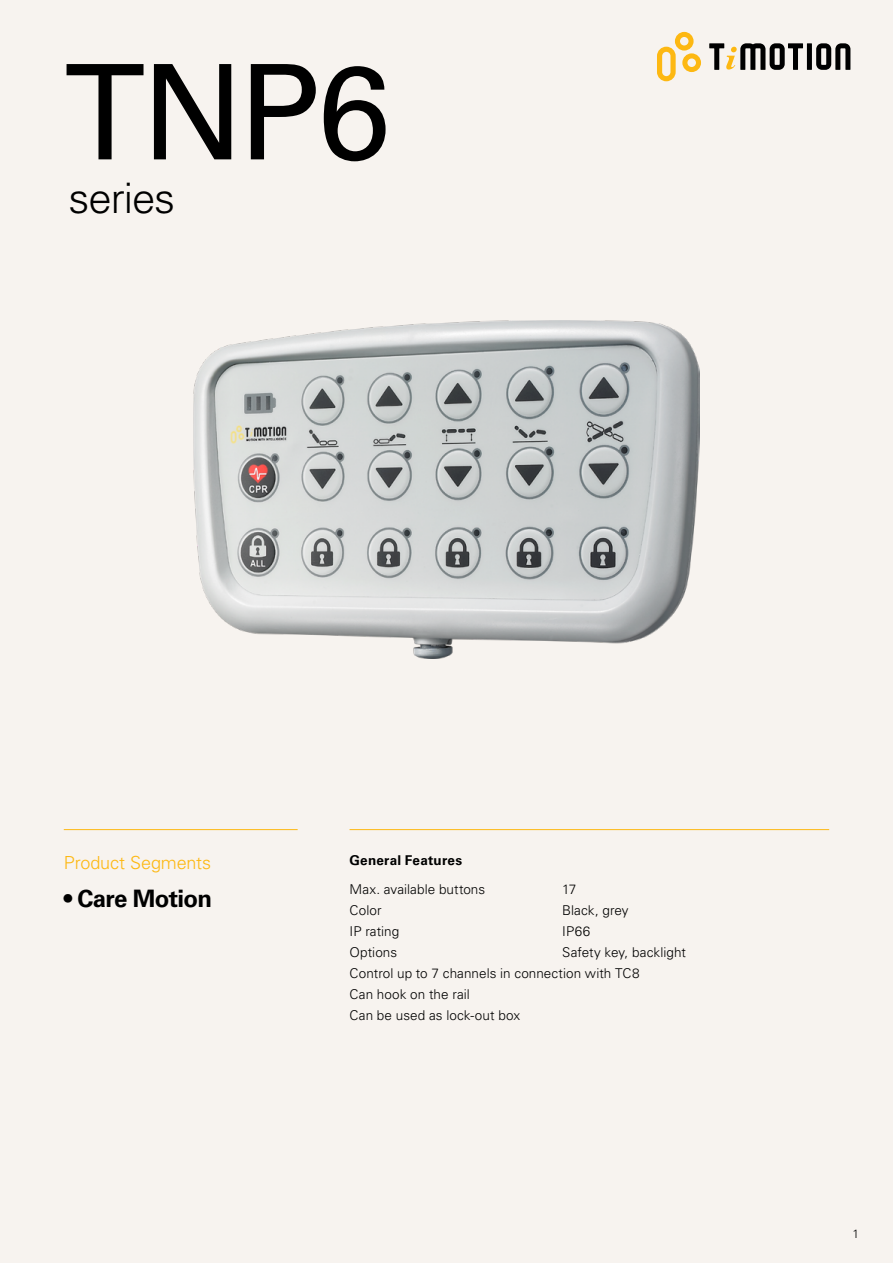
<style>
.page{position:relative;width:893px;height:1263px;background:#f7f3ef}
.page>*{position:absolute;margin:0;border:0;box-sizing:border-box;transform-origin:0 0}
.t1{font:132px "Univers LT Std";color:#000}
.t2{font:300 42px "Univers LT Std";letter-spacing:-.025em;color:#000}
.t3{font:700 24px "Univers LT Std";letter-spacing:-.025em;color:#000}
.t4{font:300 18px "Univers LT Std";letter-spacing:-.005em;color:#fdb812}
.t5{font:300 13.5px/21px "Univers LT Std";letter-spacing:.005em;color:#000}
.t6{font:700 13.5px "Univers LT Std";letter-spacing:.015em;color:#000}
.t7{font:300 12px "Univers LT Std";color:#000}
</style>
<div class="page">
<svg style="left:657px;top:32px;width:44px;height:49px"></svg>
<div style="left:807px;top:43px;width:5px;height:27px;background:#000"></div>
<svg style="left:816px;top:43px;width:34px;height:27px"></svg>
<svg style="left:709px;top:43px;width:94px;height:27px"></svg>
<hr style="left:350px;top:829px;width:479px;height:1px;background:#fdb812">
<hr style="left:64px;top:829px;width:234px;height:1px;background:#fdb812">
<img style="left:194px;top:320px;width:505px;height:339px">
<h1 class="t1" style="left:64px;top:34px;width:328px">TNP6</h1>
<h2 class="t2" style="left:69px;top:173px;width:108px">series</h2>
<h3 class="t4" style="left:64px;top:851px;width:149px">Product Segments</h3>
<h3 class="t3" style="left:64px;top:884px;width:150px">• Care Motion</h3>
<p class="t6" style="left:350px;top:852px;width:114px">General Features</p>
<p class="t5" style="left:350px;top:879px;width:137px">Max. available buttons</p>
<p class="t5" style="left:562px;top:879px;width:16px">17</p>
<p class="t5" style="left:350px;top:900px;width:34px">Color</p>
<p class="t5" style="left:562px;top:900px;width:68px">Black, grey</p>
<p class="t5" style="left:350px;top:921px;width:51px">IP rating</p>
<p class="t5" style="left:562px;top:921px;width:30px">IP66</p>
<p class="t5" style="left:350px;top:942px;width:49px">Options</p>
<p class="t5" style="left:350px;top:942px;width:338px;text-indent:213px">Safety key, backlight<br>Control up to 7 channels in connection with TC8<br>Can hook on the rail<br>Can be used as lock-out box</p>
<p class="t7" style="left:852px;top:1226px;width:8px">1</p>
</div>
